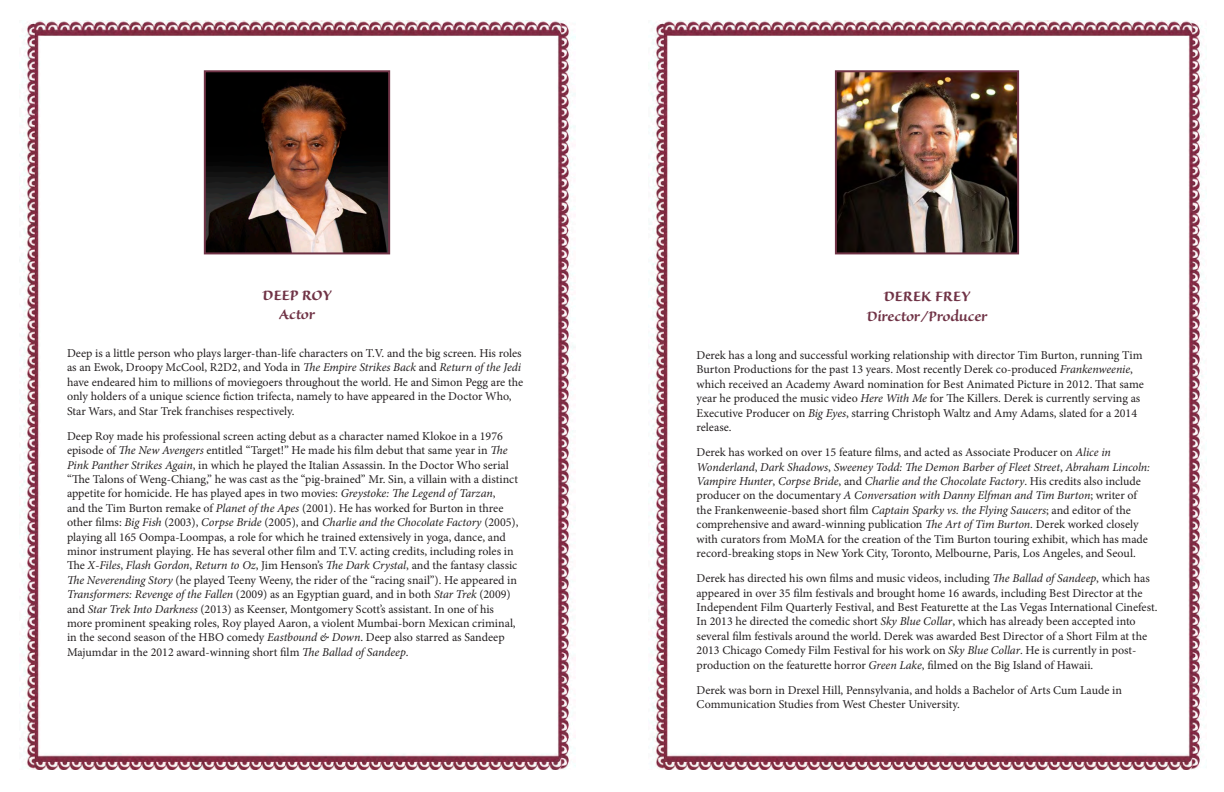
<style>
.page{position:relative;width:1224px;height:792px;background:#fff}
.page>*{position:absolute;margin:0;border:0;box-sizing:border-box;transform-origin:0 0}
.t1{font:18px "Sanvito MM 564 18";letter-spacing:-.005em;color:#703346}
.t2{font:18px "Sanvito MM 630 18";letter-spacing:-.015em;color:#703346}
.t3{font:12px/14.4px "Minion Pro";letter-spacing:-.005em;color:#231f20}
.s1{font-style:italic}
</style>
<div class="page">
<img style="left:19px;top:20px;width:556px;height:749px">
<img style="left:648px;top:20px;width:556px;height:749px">
<img style="left:838px;top:73px;width:178px;height:178px">
<div style="left:835px;top:70px;width:184px;height:184px;border:2px solid #703346"></div>
<img style="left:207px;top:73px;width:180px;height:178px">
<div style="left:204px;top:70px;width:186px;height:184px;border:2px solid #703346"></div>
<p class="t2" style="left:262px;top:286px;width:71px">DEEP ROY</p>
<p class="t1" style="left:279px;top:305px;width:38px">Actor</p>
<p class="t3" style="left:67px;top:346px;width:458px">Deep is a little person who plays larger-than-life characters on T.V. and the big screen. His roles as an Ewok, Droopy McCool, R2D2, and Yoda in <span class="s1">The Empire Strikes Back</span> and <span class="s1">Return of the Jedi </span>have endeared him to millions of moviegoers throughout the world. He and Simon Pegg are the only holders of a unique science fiction trifecta, namely to have appeared in the Doctor Who, Star Wars, and Star Trek franchises respectively.</p>
<p class="t3" style="left:67px;top:429px;width:453px">Deep Roy made his professional screen acting debut as a character named Klokoe in a 1976 episode of <span class="s1">The New Avengers</span> entitled “Target!” He made his film debut that same year in <span class="s1">The Pink Panther Strikes Again</span>, in which he played the Italian Assassin. In the Doctor Who serial “The Talons of Weng-Chiang,” he was cast as the “pig-brained” Mr. Sin, a villain with a distinct appetite for homicide. He has played apes in two movies: <span class="s1">Greystoke: The Legend of Tarzan</span>,<br>and the Tim Burton remake of <span class="s1">Planet of the Apes</span> (2001). He has worked for Burton in three other films: <span class="s1">Big Fish</span> (2003), <span class="s1">Corpse Bride</span> (2005), and <span class="s1">Charlie and the Chocolate Factory</span> (2005), playing all 165 Oompa-Loompas, a role for which he trained extensively in yoga, dance, and minor instrument playing. He has several other film and T.V. acting credits, including roles in The <span class="s1">X-Files</span>, <span class="s1">Flash Gordon</span>, <span class="s1">Return to Oz</span>, Jim Henson’s <span class="s1">The Dark Crystal</span>, and the fantasy classic <span class="s1">The Neverending Story</span> (he played Teeny Weeny, the rider of the “racing snail”). He appeared in <span class="s1">Transformers: Revenge of the Fallen</span> (2009) as an Egyptian guard, and in both <span class="s1">Star Trek</span> (2009) and <span class="s1">Star Trek Into Darkness</span> (2013) as Keenser, Montgomery Scott’s assistant. In one of his more prominent speaking roles, Roy played Aaron, a violent Mumbai-born Mexican criminal, in the second season of the HBO comedy <span class="s1">Eastbound &amp; Down</span>. Deep also starred as Sandeep Majumdar in the 2012 award-winning short film <span class="s1">The Ballad of Sandeep</span>.</p>
<p class="t2" style="left:883px;top:287px;width:89px">DEREK FREY</p>
<p class="t1" style="left:866px;top:307px;width:123px">Director/Producer</p>
<p class="t3" style="left:697px;top:348px;width:449px">Derek has a long and successful working relationship with director Tim Burton, running Tim Burton Productions for the past 13 years. Most recently Derek co-produced <span class="s1">Frankenweenie</span>, which received an Academy Award nomination for Best Animated Picture in 2012. That same year he produced the music video <span class="s1">Here With Me</span> for The Killers. Derek is currently serving as Executive Producer on <span class="s1">Big Eyes</span>, starring Christoph Waltz and Amy Adams, slated for a 2014 release.</p>
<p class="t3" style="left:697px;top:445px;width:455px">Derek has worked on over 15 feature films, and acted as Associate Producer on <span class="s1">Alice in Wonderland</span>, <span class="s1">Dark Shadows</span>, <span class="s1">Sweeney Todd: The Demon Barber of Fleet Street</span>, <span class="s1">Abraham Lincoln:<br>Vampire Hunter</span>, <span class="s1">Corpse Bride</span>, and <span class="s1">Charlie and the Chocolate Factory</span>. His credits also include producer on the documentary <span class="s1">A Conversation with Danny Elfman and Tim Burton</span>; writer of the Frankenweenie-based short film <span class="s1">Captain Sparky vs. the Flying Saucers</span>; and editor of the comprehensive and award-winning publication <span class="s1">The Art of Tim Burton</span>. Derek worked closely with curators from MoMA for the creation of the Tim Burton touring exhibit, which has made record-breaking stops in New York City, Toronto, Melbourne, Paris, Los Angeles, and Seoul.</p>
<p class="t3" style="left:697px;top:571px;width:462px">Derek has directed his own films and music videos, including <span class="s1">The Ballad of Sandeep</span>, which has appeared in over 35 film festivals and brought home 16 awards, including Best Director at the Independent Film Quarterly Festival, and Best Featurette at the Las Vegas International Cinefest.<br>In 2013 he directed the comedic short <span class="s1">Sky Blue Collar</span>, which has already been accepted into several film festivals around the world. Derek was awarded Best Director of a Short Film at the 2013 Chicago Comedy Film Festival for his work on <span class="s1">Sky Blue Collar</span>. He is currently in post&shy;production on the featurette horror <span class="s1">Green Lake</span>, filmed on the Big Island of Hawaii.</p>
<p class="t3" style="left:697px;top:683px;width:427px">Derek was born in Drexel Hill, Pennsylvania, and holds a Bachelor of Arts Cum Laude in<br>Communication Studies from West Chester University.</p>
</div>
